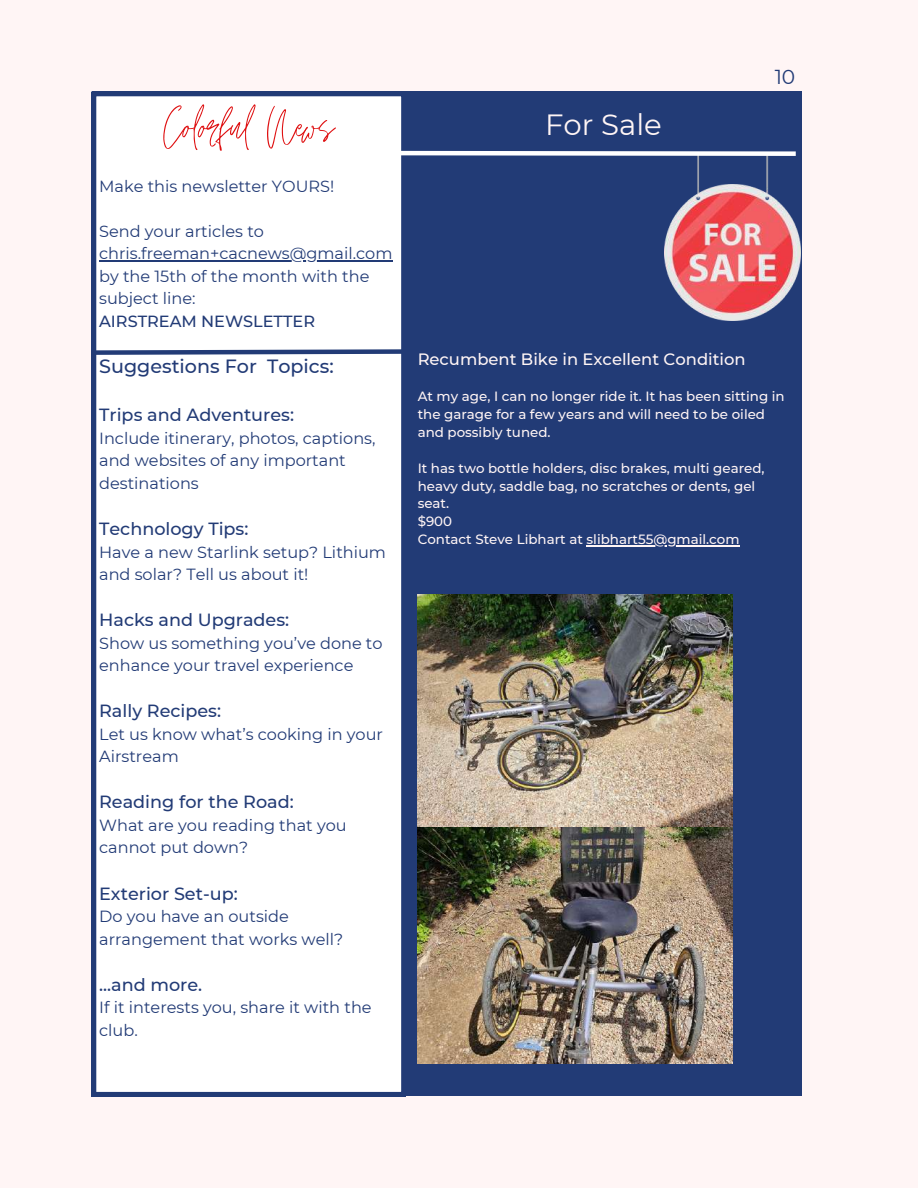
<style>
.page{position:relative;width:918px;height:1188px;background:#fff5f5}
.page>*{position:absolute;margin:0;border:0;box-sizing:border-box;transform-origin:0 0}
.t1{font:65.25px "Jonathan";color:#df1011}
.t2{font:29.25px "Montserrat";color:#fff5f5}
.t3{font:20.25px "Montserrat";color:#223b76}
.t4{font:500 19.2px "Montserrat";color:#223b76}
.t5{font:500 17.7px "Montserrat";color:#223b76}
.t6{font:500 16.35px "Montserrat";color:#fff5f5}
.t7{font:16.2px/22.5px "Montserrat";color:#223b76}
.t8{font:500 16.2px "Montserrat";color:#223b76}
.t9{font:500 13.35px/17.9px "Montserrat";color:#fff5f5}
</style>
<div class="page">
<div style="left:92px;top:92px;width:314px;height:1004px;background:#fff"></div>
<hr style="left:99px;top:261px;width:294px;height:1px;background:#223b76">
<svg style="left:91px;top:347px;width:315px;height:10px"></svg>
<div style="left:406px;top:92px;width:395px;height:1004px;background:#223b76"></div>
<img style="left:664px;top:158px;width:137px;height:163px">
<svg style="left:159px;top:148px;width:637px;height:10px"></svg>
<img style="left:418px;top:594px;width:315px;height:233px">
<img style="left:418px;top:827px;width:315px;height:237px">
<hr style="left:587px;top:545px;width:153px;height:1px;background:#fff5f5">
<h1 class="t1" style="left:163px;top:90px;width:173px">Colorful News</h1>
<h2 class="t2" style="left:545px;top:106px;width:118px">For Sale</h2>
<p class="t3" style="left:775px;top:65px;width:22px">10</p>
<p class="t7" style="left:99px;top:175px;width:237px">Make this newsletter YOURS!</p>
<p class="t7" style="left:99px;top:220px;width:295px">Send your articles to chris.freeman+cacnews@gmail.com by the 15th of the month with the subject line:</p>
<p class="t8" style="left:99px;top:311px;width:217px">AIRSTREAM NEWSLETTER</p>
<p class="t4" style="left:99px;top:354px;width:236px">Suggestions For Topics:</p>
<p class="t5" style="left:99px;top:404px;width:196px">Trips and Adventures:</p>
<p class="t7" style="left:99px;top:427px;width:278px">Include itinerary, photos, captions, and websites of any important destinations</p>
<p class="t5" style="left:99px;top:518px;width:151px">Technology Tips:</p>
<p class="t7" style="left:99px;top:540px;width:288px">Have a new Starlink setup? Lithium and solar? Tell us about it!</p>
<p class="t5" style="left:99px;top:609px;width:192px">Hacks and Upgrades:</p>
<p class="t7" style="left:99px;top:632px;width:285px">Show us something you’ve done to enhance your travel experience</p>
<p class="t5" style="left:99px;top:700px;width:123px">Rally Recipes:</p>
<p class="t7" style="left:99px;top:723px;width:285px">Let us know what’s cooking in your<br>Airstream</p>
<p class="t5" style="left:99px;top:791px;width:196px">Reading for the Road:</p>
<p class="t7" style="left:99px;top:814px;width:249px">What are you reading that you cannot put down?</p>
<p class="t5" style="left:99px;top:882px;width:140px">Exterior Set-up:</p>
<p class="t7" style="left:99px;top:905px;width:246px">Do you have an outside arrangement that works well?</p>
<p class="t5" style="left:99px;top:974px;width:105px">...and more.</p>
<p class="t7" style="left:99px;top:996px;width:274px">If it interests you, share it with the club.</p>
<p class="t6" style="left:418px;top:350px;width:330px">Recumbent Bike in Excellent Condition</p>
<p class="t9" style="left:418px;top:387px;width:369px">At my age, I can no longer ride it. It has been sitting in the garage for a few years and will need to be oiled and possibly tuned.</p>
<p class="t9" style="left:418px;top:459px;width:348px">It has two bottle holders, disc brakes, multi geared, heavy duty, saddle bag, no scratches or dents, gel seat.<br>$900<br>Contact Steve Libhart at slibhart55@gmail.com</p>
</div>
